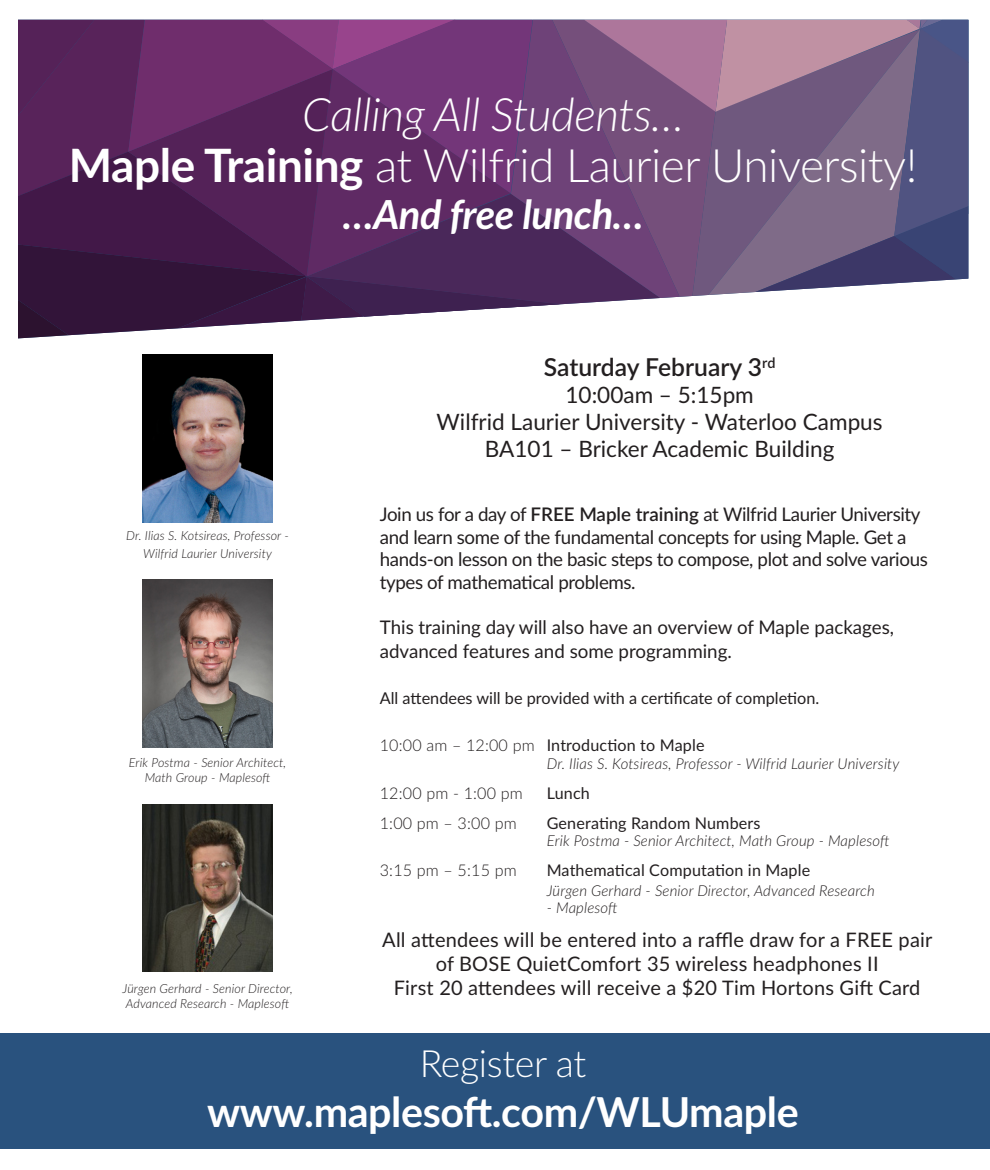
<style>
.page{position:relative;width:990px;height:1170px;background:#fff}
.page>*{position:absolute;margin:0;border:0;box-sizing:border-box;transform-origin:0 0}
.t1{font:300 46px "Lato";letter-spacing:-.01em;color:#fff}
.t2{font:italic 300 46px "Lato";letter-spacing:-.01em;color:#fff}
.t3{font:41.25px "Lato";letter-spacing:-.01em;color:#fff}
.t4{font:700 41.25px "Lato";letter-spacing:-.01em;color:#fff}
.t5{font:italic 700 40px "Lato";letter-spacing:-.01em;color:#fff}
.t6{font:300 37.5px "Lato";letter-spacing:-.01em;color:#fff}
.t7{font:600 24.62px "Lato";color:#231f20}
.t8{font:22.5px "Lato";color:#231f20}
.t9{font:20px/24px "Lato";letter-spacing:.01em;color:#231f20;text-align:center}
.t10{font:18.75px/22.5px "Lato";letter-spacing:-.02em;color:#231f20}
.t11{font:18.75px/24px "Lato";color:#231f20}
.t12{font:16.25px "Lato";color:#231f20}
.t13{font:16.12px "Lato";letter-spacing:.01em;color:#231f20}
.t14{font:300 16.12px "Lato";letter-spacing:.01em;color:#231f20}
.t15{font:italic 300 15px "Lato";letter-spacing:.01em;color:#231f20}
.t16{font:italic 300 12.5px/15px "Lato";letter-spacing:.01em;color:#231f20;text-align:center}
.s1{font-weight:700}
.s2{font-weight:600}
.s3{font-weight:300}
</style>
<div class="page">
<svg style="left:18px;top:20px;width:950px;height:318px;background:#714c78"></svg>
<div style="left:0;top:1033px;width:990px;height:115px;background:#29527e"></div>
<img style="left:142px;top:580px;width:131px;height:168px">
<img style="left:142px;top:805px;width:131px;height:167px">
<img style="left:142px;top:355px;width:131px;height:168px">
<p class="t2" style="left:302px;top:82px;width:384px">Calling All Students…</p>
<p class="t1" style="left:69px;top:134px;width:850px"><span class="s1">Maple Training</span> at Wilfrid Laurier University!</p>
<p class="t5" style="left:343px;top:185px;width:302px">…And free lunch…</p>
<p class="t3" style="left:159px;top:113px;width:670px">Maple : From Concept to Deployment</p>
<p class="t16" style="left:126px;top:526px;width:164px;line-height:18px">Dr. Ilias S. Kotsireas, Professor -<br>Wilfrid Laurier University</p>
<p class="t16" style="left:129px;top:755px;width:159px">Erik Postma - Senior Architect,<br>Math Group - Maplesoft</p>
<p class="t16" style="left:122px;top:981px;width:172px;text-align:left">Jürgen Gerhard - Senior Director,<br>Advanced Research - Maplesoft</p>
<p class="t7" style="left:544px;top:349px;width:233px">Saturday February 3<sup>rd</sup></p>
<p class="t8" style="left:566px;top:379px;width:190px">10:00am – 5:15pm</p>
<p class="t8" style="left:437px;top:406px;width:447px">Wilfrid Laurier University - Waterloo Campus</p>
<p class="t8" style="left:485px;top:433px;width:351px">BA101 – Bricker Academic Building</p>
<p class="t10" style="left:380px;top:503px;width:550px">Join us for a day of <span class="s2">FREE Maple training</span> at Wilfrid Laurier University and learn some of the fundamental concepts for using Maple. Get a hands-on lesson on the basic steps to compose, plot and solve various types of mathematical problems.</p>
<p class="t11" style="left:380px;top:614px;width:516px">This training day will also have an overview of Maple packages, advanced features and some programming.</p>
<p class="t12" style="left:380px;top:687px;width:441px">All attendees will be provided with a certificate of completion.</p>
<p class="t13" style="left:380px;top:734px;width:326px"><span class="s3">10:00 am – 12:00 pm</span> Introduction to Maple</p>
<p class="t15" style="left:547px;top:753px;width:354px">Dr. Ilias S. Kotsireas, Professor - Wilfrid Laurier University</p>
<p class="t14" style="left:380px;top:782px;width:145px">12:00 pm - 1:00 pm</p>
<p class="t13" style="left:547px;top:781px;width:45px">Lunch</p>
<p class="t14" style="left:380px;top:812px;width:138px">1:00 pm – 3:00 pm</p>
<p class="t13" style="left:547px;top:811px;width:215px">Generating Random Numbers</p>
<p class="t15" style="left:547px;top:831px;width:344px">Erik Postma - Senior Architect, Math Group - Maplesoft</p>
<p class="t14" style="left:380px;top:859px;width:138px">3:15 pm – 5:15 pm</p>
<p class="t13" style="left:547px;top:859px;width:265px">Mathematical Computation in Maple</p>
<p class="t15" style="left:547px;top:880px;width:329px">Jürgen Gerhard - Senior Director, Advanced Research</p>
<p class="t15" style="left:547px;top:898px;width:73px">- Maplesoft</p>
<p class="t9" style="left:382px;top:927px;width:552px">All attendees will be entered into a raffle draw for a FREE pair of BOSE QuietComfort 35 wireless headphones II</p>
<p class="t9" style="left:394px;top:975px;width:528px">First 20 attendees will receive a $20 Tim Hortons Gift Card</p>
<p class="t6" style="left:420px;top:1038px;width:168px">Register at</p>
<p class="t4" style="left:207px;top:1081px;width:593px">www.maplesoft.com/WLUmaple</p>
</div>
